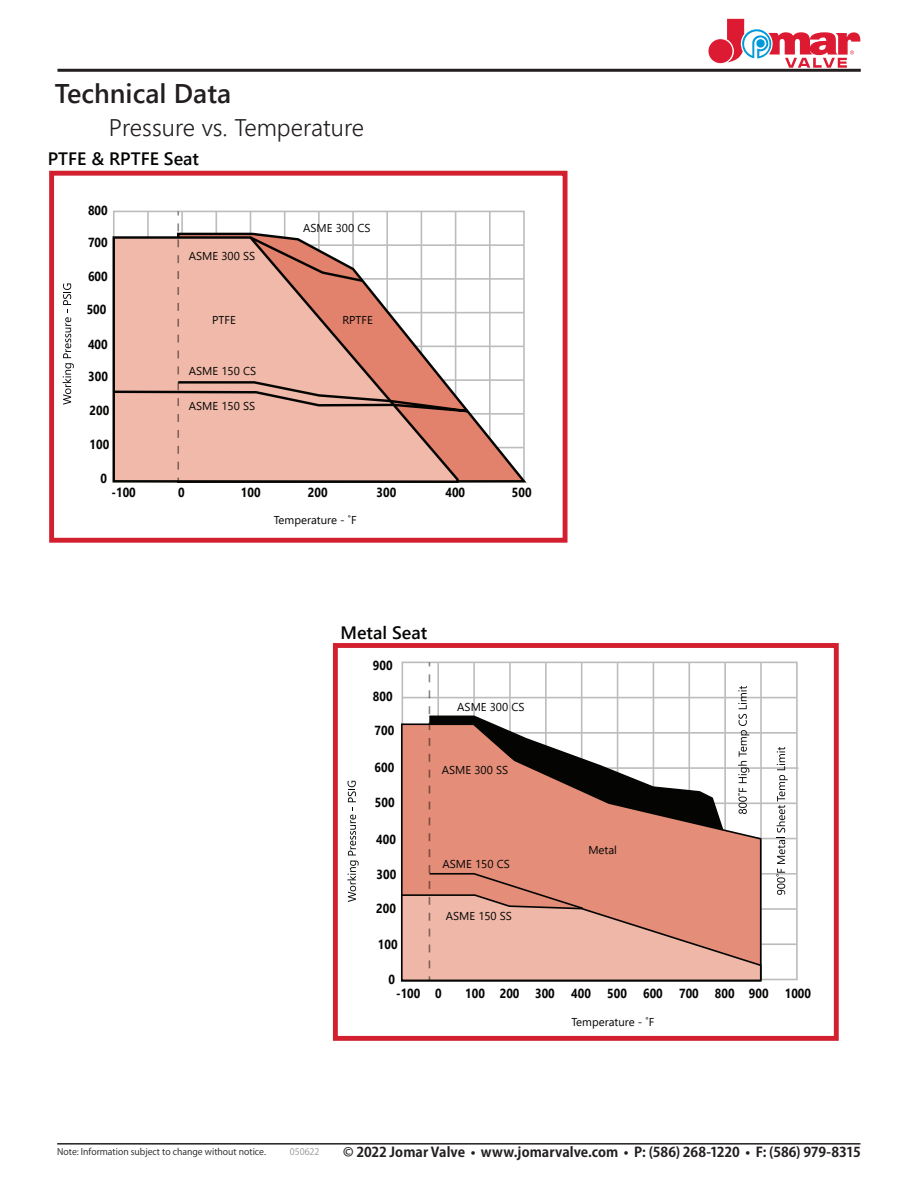
<style>
.page{position:relative;width:918px;height:1188px;background:#fff}
.page>*{position:absolute;margin:0;border:0;box-sizing:border-box;transform-origin:0 0}
.t1{font:600 27px "Segoe UI";color:#231f20}
.t2{font:300 24px "Segoe UI";color:#231f20}
.t3{font:600 18px "Segoe UI";color:#040503}
.t4{font:700 13.5px "Koz Go Pr 6 N";color:#231f20}
.t5{font:700 13.2px "Segoe UI";color:#040503;scale:.87 1}
.t6{font:11.4px "Segoe UI";color:#040503}
.t7{font:9px "Koz Go Pr 6 N";color:#231f20}
.t8{font:9px "Koz Go Pr 6 N";color:#939598}
</style>
<div class="page">
<hr style="left:57px;top:1143px;width:803px;height:2px;background:#231f20">
<div style="left:708px;top:39px;width:24px;height:24px;background:#dc1a32;border-radius:50%"></div>
<svg style="left:727px;top:19px;width:133px;height:48px"></svg>
<hr style="left:57px;top:69px;width:804px;height:3px;background:#231f20">
<hr style="left:489px;top:211px;width:2px;height:270px;background:#040503">
<hr style="left:455px;top:211px;width:1px;height:270px;background:#040503">
<hr style="left:421px;top:211px;width:1px;height:270px;background:#040503">
<hr style="left:386px;top:211px;width:2px;height:270px;background:#040503">
<hr style="left:352px;top:211px;width:2px;height:270px;background:#040503">
<hr style="left:318px;top:211px;width:2px;height:270px;background:#040503">
<hr style="left:284px;top:211px;width:1px;height:270px;background:#040503">
<hr style="left:250px;top:211px;width:1px;height:270px;background:#040503">
<hr style="left:215px;top:211px;width:2px;height:270px;background:#040503">
<hr style="left:181px;top:211px;width:2px;height:270px;background:#040503">
<hr style="left:147px;top:211px;width:2px;height:270px;background:#040503">
<svg style="left:461px;top:231px;width:66px;height:252px"></svg>
<svg style="left:63px;top:283px;width:11px;height:122px"></svg>
<div style="left:49px;top:171px;width:519px;height:372px;border:5px solid #d2202f"></div>
<svg style="left:112px;top:223px;width:358px;height:259px"></svg>
<hr style="left:402px;top:943px;width:395px;height:2px;background:#040503">
<hr style="left:402px;top:908px;width:395px;height:2px;background:#040503">
<hr style="left:402px;top:873px;width:395px;height:2px;background:#040503">
<hr style="left:402px;top:838px;width:395px;height:1px;background:#040503">
<hr style="left:402px;top:802px;width:395px;height:2px;background:#040503">
<hr style="left:402px;top:767px;width:397px;height:2px;background:#040503">
<hr style="left:402px;top:732px;width:395px;height:2px;background:#040503">
<hr style="left:402px;top:697px;width:395px;height:1px;background:#040503">
<hr style="left:760px;top:662px;width:2px;height:317px;background:#040503">
<hr style="left:724px;top:662px;width:2px;height:317px;background:#040503">
<hr style="left:688px;top:662px;width:2px;height:317px;background:#040503">
<hr style="left:653px;top:662px;width:1px;height:317px;background:#040503">
<hr style="left:617px;top:662px;width:1px;height:317px;background:#040503">
<hr style="left:581px;top:662px;width:2px;height:317px;background:#040503">
<hr style="left:545px;top:662px;width:2px;height:317px;background:#040503">
<hr style="left:509px;top:662px;width:2px;height:317px;background:#040503">
<hr style="left:473px;top:662px;width:2px;height:317px;background:#040503">
<hr style="left:437px;top:662px;width:2px;height:317px;background:#040503">
<svg style="left:347px;top:861px;width:12px;height:41px"></svg>
<svg style="left:348px;top:781px;width:8px;height:74px"></svg>
<svg style="left:400px;top:674px;width:362px;height:308px"></svg>
<svg style="left:776px;top:747px;width:12px;height:148px"></svg>
<div style="left:333px;top:643px;width:506px;height:398px;border:5px solid #d2202f"></div>
<h1 class="t1" style="left:55px;top:68px;width:178px">Technical Data</h1>
<h2 class="t2" style="left:109px;top:105px;width:257px">Pressure vs. Temperature</h2>
<h3 class="t3" style="left:48px;top:142px;width:153px">PTFE &amp; RPTFE Seat</h3>
<p class="t5" style="left:88px;top:198px;width:24px">800</p>
<p class="t5" style="left:88px;top:230px;width:24px">700</p>
<p class="t5" style="left:88px;top:264px;width:24px">600</p>
<p class="t5" style="left:87px;top:297px;width:24px">500</p>
<p class="t5" style="left:88px;top:332px;width:24px">400</p>
<p class="t5" style="left:88px;top:364px;width:24px">300</p>
<p class="t5" style="left:90px;top:398px;width:24px">200</p>
<p class="t5" style="left:90px;top:432px;width:24px">100</p>
<p class="t5" style="left:100px;top:466px;width:9px">0</p>
<p class="t6" style="left:189px;top:245px;width:68px">ASME 300 SS</p>
<p class="t6" style="left:212px;top:309px;width:25px">PTFE</p>
<p class="t6" style="left:189px;top:360px;width:69px">ASME 150 CS</p>
<p class="t6" style="left:189px;top:395px;width:68px">ASME 150 SS</p>
<p class="t6" style="left:303px;top:217px;width:69px">ASME 300 CS</p>
<p class="t6" style="left:342px;top:309px;width:32px">RPTFE</p>
<p class="t5" style="left:111px;top:480px;width:29px">-100</p>
<p class="t5" style="left:178px;top:480px;width:9px">0</p>
<p class="t5" style="left:241px;top:480px;width:24px">100</p>
<p class="t5" style="left:308px;top:480px;width:24px">200</p>
<p class="t5" style="left:377px;top:480px;width:24px">300</p>
<p class="t5" style="left:445px;top:480px;width:24px">400</p>
<p class="t5" style="left:512px;top:480px;width:24px">500</p>
<p class="t6" style="left:274px;top:509px;width:84px">Temperature - ˚F</p>
<h3 class="t3" style="left:341px;top:616px;width:88px">Metal Seat</h3>
<p class="t5" style="left:373px;top:653px;width:24px">900</p>
<p class="t5" style="left:373px;top:684px;width:24px">800</p>
<p class="t5" style="left:375px;top:718px;width:24px">700</p>
<p class="t5" style="left:375px;top:755px;width:24px">600</p>
<p class="t5" style="left:375px;top:790px;width:24px">500</p>
<p class="t5" style="left:376px;top:826px;width:24px">400</p>
<p class="t5" style="left:377px;top:862px;width:24px">300</p>
<p class="t5" style="left:376px;top:896px;width:24px">200</p>
<p class="t5" style="left:378px;top:931px;width:24px">100</p>
<p class="t5" style="left:389px;top:967px;width:9px">0</p>
<p class="t6" style="left:457px;top:696px;width:69px">ASME 300 CS</p>
<p class="t6" style="left:442px;top:759px;width:68px">ASME 300 SS</p>
<p class="t6" style="left:443px;top:853px;width:69px">ASME 150 CS</p>
<p class="t6" style="left:446px;top:905px;width:68px">ASME 150 SS</p>
<p class="t6" style="left:588px;top:840px;width:30px">Metal</p>
<p class="t5" style="left:396px;top:981px;width:54px">-100 0</p>
<p class="t5" style="left:465px;top:981px;width:399px">100 200 300 400 500 600 700 800 900 1000</p>
<p class="t6" style="left:571px;top:1011px;width:84px">Temperature - ˚F</p>
<p class="t7" style="left:57px;top:1147px;width:210px">Note: Information subject to change without notice.</p>
<p class="t8" style="left:290px;top:1147px;width:31px">050622</p>
<p class="t4" style="left:343px;top:1145px;width:519px">© 2022 Jomar Valve • www.jomarvalve.com • P: (586) 268-1220 • F: (586) 979-8315</p>
</div>
